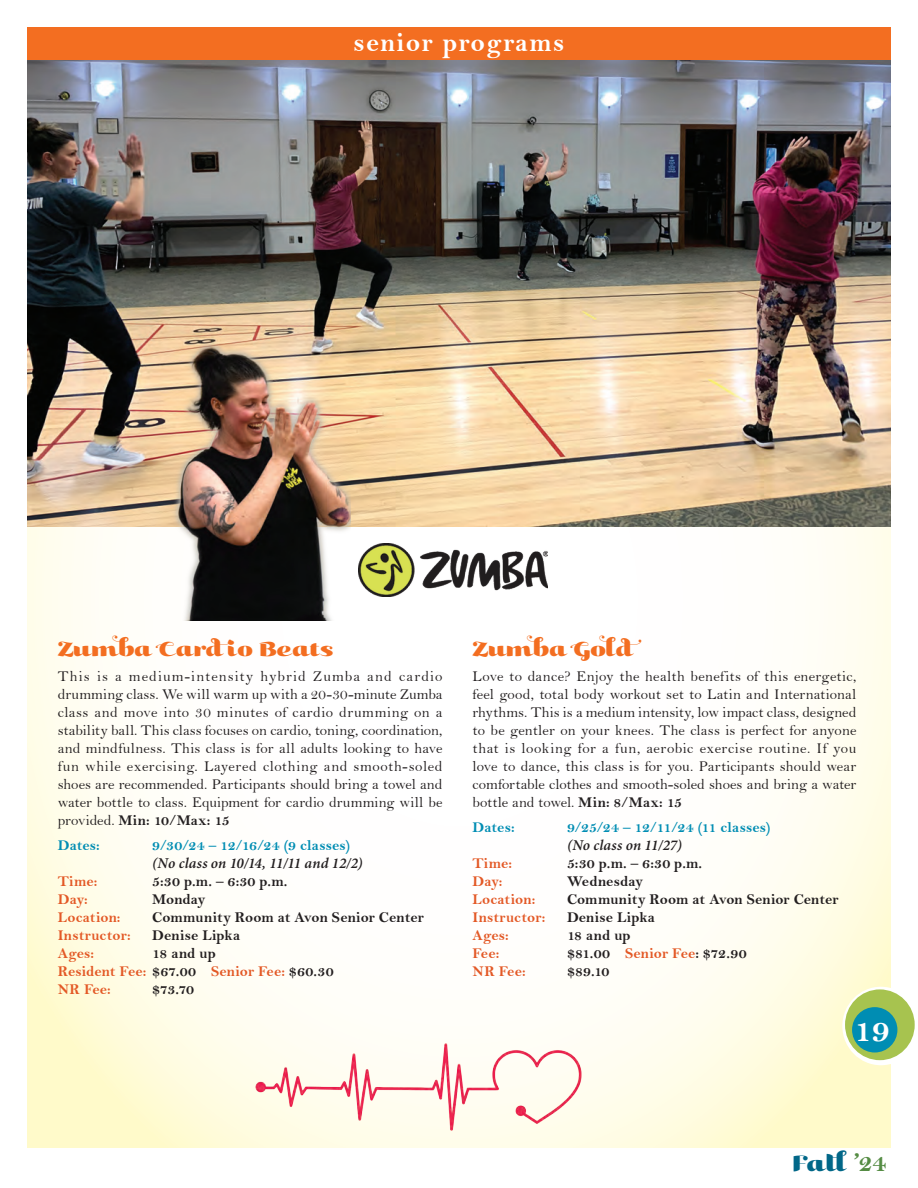
<style>
.page{position:relative;width:918px;height:1188px;background:#fff}
.page>*{position:absolute;margin:0;border:0;box-sizing:border-box;transform-origin:0 0}
.t1{font:34.35px "Bell MT Bold";color:#fff}
.t2{font:27px "Bell MT Bold";letter-spacing:.05em;color:#fff}
.t3{font:25.95px "Kari Display Pro";color:#016788}
.t4{font:24px "Kari Display Pro";letter-spacing:.01em;color:#f36e21}
.t5{font:15px/18px "Bell";color:#231f20;text-align:justify}
.t6{font:15px/24.8px "Bell MT Bold";letter-spacing:.005em;color:#231f20}
.t7{font:15px/18px "Bell MT Bold";letter-spacing:.005em;color:#e35825}
.t8{font:15px "Bell MT Bold";letter-spacing:.015em;color:#008db3}
.t9{font:italic 600 15px "Minion Pro";letter-spacing:.005em;color:#231f20}
.s1{font-family:"Bell"}
.s2{color:#008db3}
.s3{color:#231f20}
.s4{font-family:"Bell MT Bold"}
.s5{color:#e35825}
.s6{font-family:"Bell MT Bold";font-size:26.55px;color:#558c44}
</style>
<div class="page">
<svg style="left:27px;top:526px;width:864px;height:622px"></svg>
<div style="left:27px;top:27px;width:864px;height:36px;background:#f36e21"></div>
<img style="left:359px;top:543px;width:188px;height:53px">
<svg style="left:842px;top:987px;width:73px;height:78px"></svg>
<div style="left:845px;top:989px;width:70px;height:71px;background:#a7c34f;border-radius:50%"></div>
<div style="left:852px;top:1007px;width:45px;height:46px;background:#008db3;border-radius:50%"></div>
<img style="left:27px;top:61px;width:864px;height:465px">
<img style="left:216px;top:1029px;width:405px;height:102px">
<img style="left:143px;top:333px;width:208px;height:288px">
<h2 class="t2" style="left:354px;top:26px;width:212px">senior programs</h2>
<h3 class="t4" style="left:58px;top:634px;width:277px">Zumba Card io Beats</h3>
<p class="t5" style="left:58px;top:667px;width:386px">This is a medium-intensity hybrid Zumba and cardio drumming class. We will warm up with a 20-30-minute Zumba class and move into 30 minutes of cardio drumming on a stability ball. This class focuses on cardio, toning, coordination, and mindfulness. This class is for all adults looking to have fun while exercising. Layered clothing and smooth-soled shoes are recommended. Participants should bring a towel and water bottle to class. Equipment for cardio drumming will be</p>
<p class="t6" style="left:58px;top:808px;width:174px"><span class="s1">provided.</span> Min: 10/Max: 15<br><span class="s2">Dates:</span></p>
<p class="t8" style="left:152px;top:836px;width:199px">9/30/24 – 12/16/24 (9 classes)</p>
<p class="t9" style="left:152px;top:853px;width:212px">(No class on 10/14, 11/11 and 12/2)</p>
<p class="t7" style="left:58px;top:872px;width:41px">Time:</p>
<p class="t6" style="left:152px;top:869px;width:137px">5:30 p.m. – 6:30 p.m.</p>
<p class="t7" style="left:58px;top:890px;width:31px">Day:</p>
<p class="t6" style="left:152px;top:887px;width:55px">Monday</p>
<p class="t7" style="left:58px;top:908px;width:64px">Location:</p>
<p class="t6" style="left:152px;top:905px;width:273px">Community Room at Avon Senior Center</p>
<p class="t7" style="left:58px;top:926px;width:74px">Instructor:</p>
<p class="t6" style="left:152px;top:923px;width:90px">Denise Lipka</p>
<p class="t7" style="left:58px;top:944px;width:38px">Ages:</p>
<p class="t7" style="left:58px;top:944px;width:278px;text-indent:94px"><span class="s3">18 and up<br></span>Resident Fee: <span class="s3">$67.00</span> Senior Fee: <span class="s3">$60.30<br></span>NR Fee:</p>
<p class="t6" style="left:152px;top:977px;width:43px">$73.70</p>
<h3 class="t4" style="left:472px;top:634px;width:163px">Zumba Gold</h3>
<p class="t5" style="left:472px;top:667px;width:386px">Love to dance? Enjoy the health benefits of this energetic, feel good, total body workout set to Latin and International rhythms. This is a medium intensity, low impact class, designed to be gentler on your knees. The class is perfect for anyone that is looking for a fun, aerobic exercise routine. If you love to dance, this class is for you. Participants should wear comfortable clothes and smooth-soled shoes and bring a water bottle and towel. <span class="s4">Min: 8/Max: 15</span></p>
<p class="t8" style="left:472px;top:818px;width:44px">Dates:</p>
<p class="t8" style="left:567px;top:818px;width:205px">9/25/24 – 12/11/24 (11 classes)</p>
<p class="t9" style="left:567px;top:835px;width:117px">(No class on 11/27)</p>
<p class="t7" style="left:472px;top:854px;width:41px">Time:</p>
<p class="t6" style="left:567px;top:851px;width:137px">5:30 p.m. – 6:30 p.m.</p>
<p class="t7" style="left:472px;top:872px;width:31px">Day:</p>
<p class="t6" style="left:567px;top:869px;width:77px">Wednesday</p>
<p class="t7" style="left:472px;top:890px;width:64px">Location:</p>
<p class="t6" style="left:567px;top:887px;width:273px">Community Room at Avon Senior Center</p>
<p class="t7" style="left:472px;top:908px;width:74px">Instructor:</p>
<p class="t6" style="left:567px;top:905px;width:90px">Denise Lipka</p>
<p class="t7" style="left:472px;top:926px;width:38px">Ages:</p>
<p class="t6" style="left:567px;top:923px;width:65px">18 and up</p>
<p class="t7" style="left:472px;top:944px;width:28px">Fee:</p>
<p class="t6" style="left:567px;top:941px;width:181px">$81.00 <span class="s5">Senior Fee</span>: $72.90</p>
<p class="t7" style="left:472px;top:962px;width:55px">NR Fee:</p>
<p class="t6" style="left:567px;top:959px;width:44px">$89.10</p>
<h1 class="t1" style="left:854px;top:1009px;width:38px">19</h1>
<h3 class="t3" style="left:793px;top:1146px;width:96px">Fall <span class="s6">’24</span></h3>
</div>
